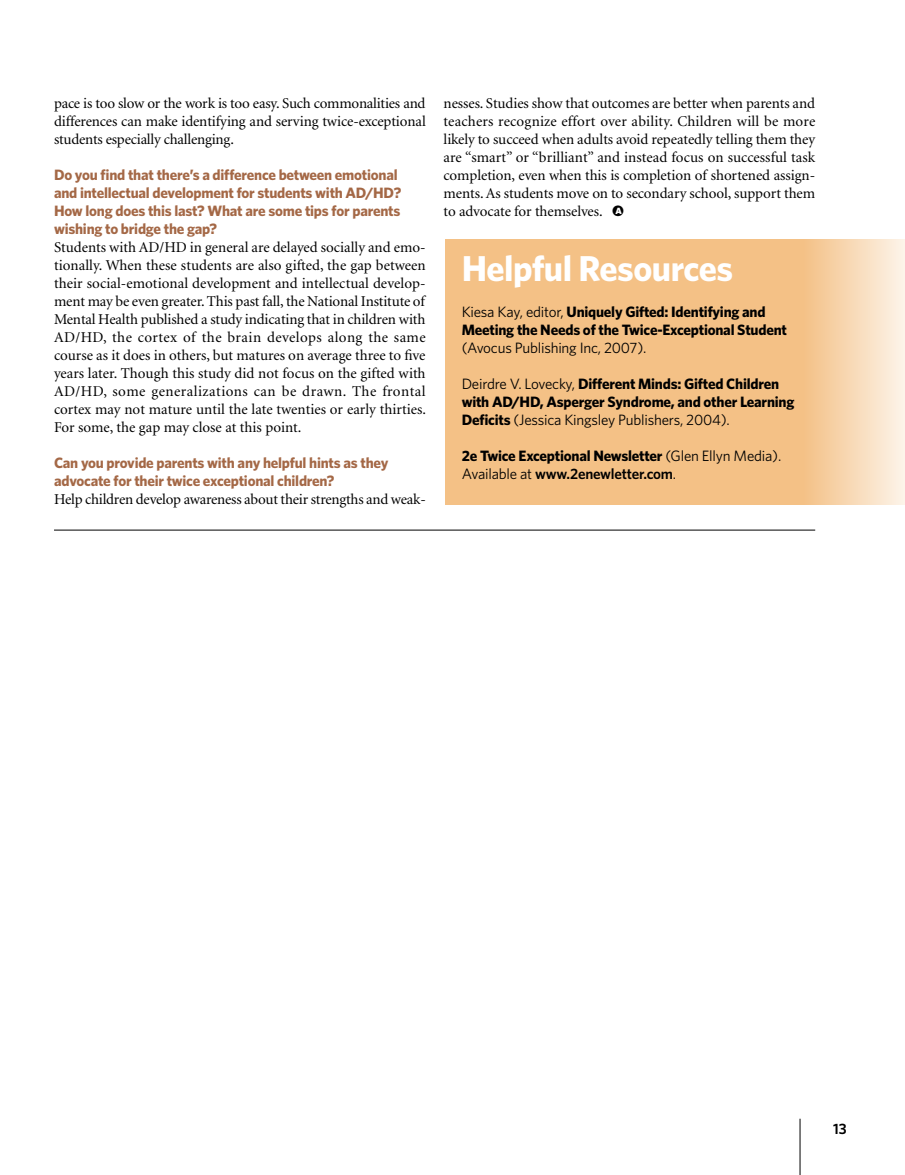
<style>
.page{position:relative;width:905px;height:1175px;background:#fff}
.page>*{position:absolute;margin:0;border:0;box-sizing:border-box;transform-origin:0 0}
.t1{font:700 36px "Whitney";letter-spacing:-.015em;color:#fff}
.t2{font:15px/18px "Minion";letter-spacing:-.01em;color:#000;text-align:justify}
.t3{font:700 15px/18px "Whitney";letter-spacing:-.015em;color:#a46846}
.t4{font:700 15px/18px "Whitney";letter-spacing:-.015em;color:#000}
.t5{font:15px/18px "Whitney";letter-spacing:-.015em;color:#000}
.t6{font:600 15px "Whitney";color:#000}
.s1{font-weight:400}
.s2{font-weight:700}
.s3{font-weight:600}
</style>
<div class="page">
<hr style="left:799px;top:1118px;width:1px;height:56px;background:#000">
<svg style="left:445px;top:239px;width:459px;height:266px;background:#f4c690"></svg>
<hr style="left:54px;top:530px;width:761px;height:1px;background:#000">
<p class="t2" style="left:54px;top:95px;width:373px">pace is too slow or the work is too easy. Such commonalities and differences can make identifying and serving twice-exceptional students especially challenging.</p>
<p class="t3" style="left:54px;top:165px;width:349px">Do you find that there’s a difference between emotional and intellectual development for students with AD/HD?<br>How long does this last? What are some tips for parents wishing to bridge the gap?</p>
<p class="t2" style="left:54px;top:239px;width:373px">Students with AD/HD in general are delayed socially and emo&shy;tionally. When these students are also gifted, the gap between their social-emotional development and intellectual develop&shy;ment may be even greater. This past fall, the National Institute of Mental Health published a study indicating that in children with AD/HD, the cortex of the brain develops along the same course as it does in others, but matures on average three to five years later. Though this study did not focus on the gifted with AD/HD, some generalizations can be drawn. The frontal cortex may not mature until the late twenties or early thirties.<br>For some, the gap may close at this point.</p>
<p class="t3" style="left:54px;top:453px;width:336px">Can you provide parents with any helpful hints as they advocate for their twice exceptional children?</p>
<p class="t2" style="left:54px;top:491px;width:373px">Help children develop awareness about their strengths and weak-</p>
<p class="t2" style="left:443px;top:95px;width:373px">nesses. Studies show that outcomes are better when parents and teachers recognize effort over ability. Children will be more likely to succeed when adults avoid repeatedly telling them they are “smart” or “brilliant” and instead focus on successful task completion, even when this is completion of shortened assign&shy;ments. As students move on to secondary school, support them to advocate for themselves. ●<sup>A</sup></p>
<h1 class="t1" style="left:461px;top:247px;width:273px">Helpful Resources</h1>
<p class="t4" style="left:461px;top:302px;width:327px"><span class="s1">Kiesa Kay, editor,</span> Uniquely Gifted: Identifying and<br>Meeting the Needs of the Twice-Exceptional Student</p>
<p class="t5" style="left:461px;top:338px;width:186px">(Avocus Publishing Inc, 2007).</p>
<p class="t4" style="left:461px;top:374px;width:334px"><span class="s1">Deirdre V. Lovecky,</span> Different Minds: Gifted Children with AD/HD, Asperger Syndrome, and other Learning<br>Deficits <span class="s1">(Jessica Kingsley Publishers, 2004).</span></p>
<p class="t5" style="left:461px;top:446px;width:321px"><span class="s2">2e Twice Exceptional Newsletter</span> (Glen Ellyn Media).<br>Available at <span class="s3">www.2enewletter.com</span>.</p>
<p class="t6" style="left:833px;top:1120px;width:15px">13</p>
</div>
